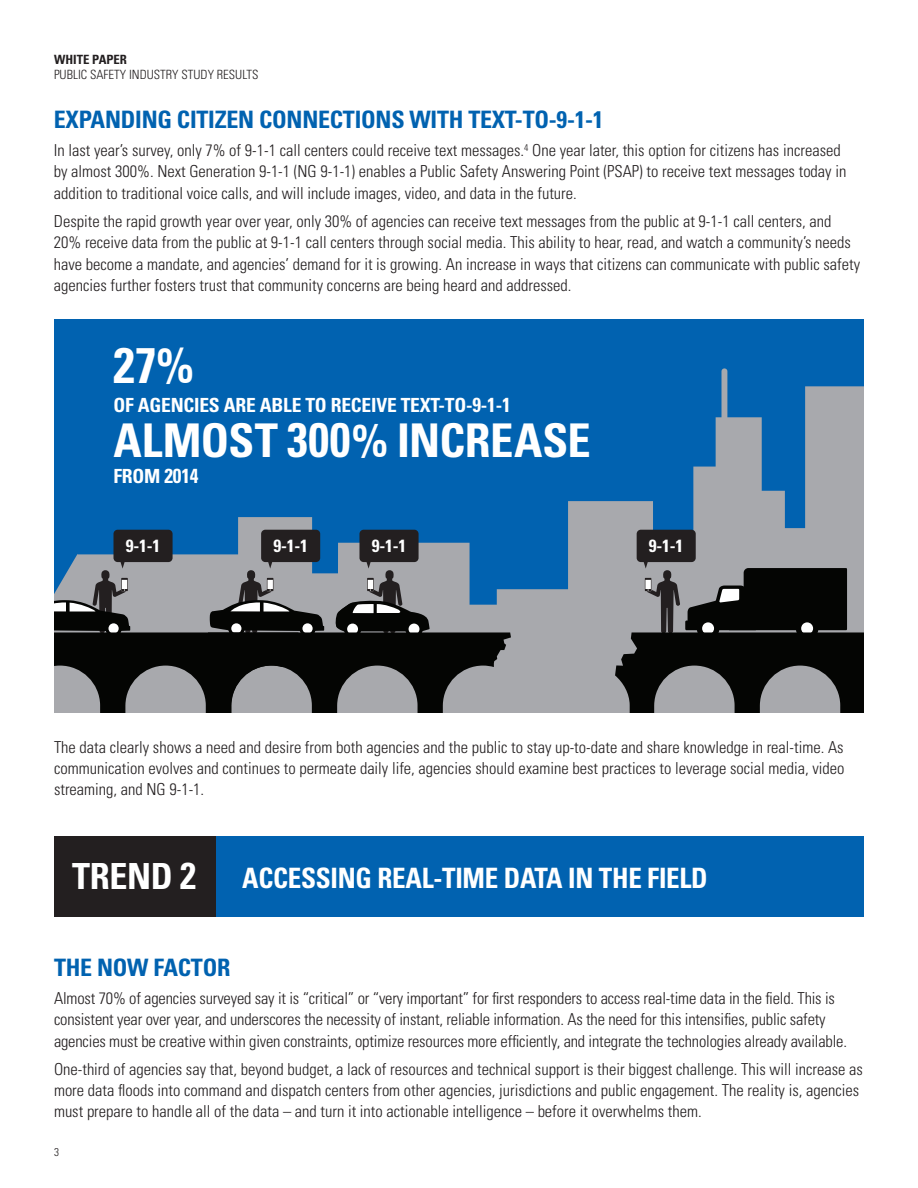
<style>
.page{position:relative;width:918px;height:1188px;background:#fff}
.page>*{position:absolute;margin:0;border:0;box-sizing:border-box;transform-origin:0 0}
.t1{font:700 condensed 49.95px "Univers";color:#fff;scale:.96 1}
.t2{font:700 condensed 46.5px "Univers";letter-spacing:-.01em;color:#fff}
.t3{font:700 condensed 36px "Univers";letter-spacing:-.01em;color:#fff}
.t4{font:700 condensed 28.05px "Univers";letter-spacing:-.01em;color:#fff;scale:.96 1}
.t5{font:700 condensed 24px "Univers";letter-spacing:-.01em;color:#0162b0}
.t6{font:700 condensed 19.5px "Univers";letter-spacing:-.01em;color:#fff}
.t7{font:700 condensed 17.7px "Univers";color:#fff}
.t8{font:300 condensed 16.5px/21.3px "Univers";color:#231f20}
.t9{font:300 condensed 12.75px "Univers";color:#231f20}
.t10{font:700 condensed 12.75px "Univers";color:#231f20}
.t11{font:300 condensed 11.25px "Univers";color:#231f20}
.s1{font-size:48.3px}
.s2{font-size:20.25px}
.s3{font-size:37.5px}
</style>
<div class="page">
<div style="left:54px;top:319px;width:810px;height:393px;background:#0162b0"></div>
<svg style="left:312px;top:368px;width:552px;height:344px"></svg>
<svg style="left:116px;top:517px;width:196px;height:13px"></svg>
<svg style="left:54px;top:530px;width:457px;height:182px;background:#566069"></svg>
<svg style="left:615px;top:530px;width:249px;height:182px;background:#555556"></svg>
<div style="left:212px;top:836px;width:652px;height:81px;background:#0162b0"></div>
<div style="left:54px;top:836px;width:162px;height:81px;background:#231f20"></div>
<p class="t10" style="left:54px;top:52px;width:75px">WHITE PAPER</p>
<p class="t9" style="left:54px;top:67px;width:206px">PUBLIC SAFETY INDUSTRY STUDY RESULTS</p>
<p class="t5" style="left:54px;top:105px;width:551px">EXPANDING CITIZEN CONNECTIONS WITH TEXT-TO-9-1-1</p>
<p class="t8" style="left:54px;top:140px;width:794px">In last year’s survey, only 7% of 9-1-1 call centers could receive text messages.<sup>4</sup> One year later, this option for citizens has increased by almost 300%. Next Generation 9-1-1 (NG 9-1-1) enables a Public Safety Answering Point (PSAP) to receive text messages today in addition to traditional voice calls, and will include images, video, and data in the future.</p>
<p class="t8" style="left:54px;top:211px;width:808px">Despite the rapid growth year over year, only 30% of agencies can receive text messages from the public at 9-1-1 call centers, and 20% receive data from the public at 9-1-1 call centers through social media. This ability to hear, read, and watch a community’s needs have become a mandate, and agencies’ demand for it is growing. An increase in ways that citizens can communicate with public safety agencies further fosters trust that community concerns are being heard and addressed.</p>
<p class="t1" style="left:113px;top:335px;width:85px">27%</p>
<p class="t2" style="left:113px;top:412px;width:479px">ALMOST <span class="s1">300</span>% INCREASE</p>
<p class="t6" style="left:113px;top:393px;width:399px">OF AGENCIES ARE ABLE TO RECEIVE TEXT-TO-<span class="s2">9</span>-<span class="s2">1</span>-<span class="s2">1</span></p>
<p class="t6" style="left:113px;top:464px;width:87px">FROM <span class="s2">2014</span></p>
<p class="t7" style="left:126px;top:535px;width:36px">9-1-1</p>
<p class="t7" style="left:273px;top:535px;width:36px">9-1-1</p>
<p class="t7" style="left:372px;top:535px;width:36px">9-1-1</p>
<p class="t7" style="left:649px;top:535px;width:36px">9-1-1</p>
<p class="t8" style="left:54px;top:736px;width:792px;text-align:justify">The data clearly shows a need and desire from both agencies and the public to stay up-to-date and share knowledge in real-time. As communication evolves and continues to permeate daily life, agencies should examine best practices to leverage social media, video streaming, and NG 9-1-1.</p>
<p class="t3" style="left:72px;top:855px;width:125px">TREND <span class="s3">2</span></p>
<p class="t4" style="left:242px;top:860px;width:486px">ACCESSING REAL-TIME DATA IN THE FIELD</p>
<p class="t5" style="left:54px;top:952px;width:178px">THE NOW FACTOR</p>
<p class="t8" style="left:54px;top:987px;width:795px">Almost 70% of agencies surveyed say it is “critical” or “very important” for first responders to access real-time data in the field. This is consistent year over year, and underscores the necessity of instant, reliable information. As the need for this intensifies, public safety agencies must be creative within given constraints, optimize resources more efficiently, and integrate the technologies already available.</p>
<p class="t8" style="left:54px;top:1058px;width:810px">One-third of agencies say that, beyond budget, a lack of resources and technical support is their biggest challenge. This will increase as more data floods into command and dispatch centers from other agencies, jurisdictions and public engagement. The reality is, agencies must prepare to handle all of the data – and turn it into actionable intelligence – before it overwhelms them.</p>
<p class="t11" style="left:54px;top:1146px;width:6px">3</p>
</div>
